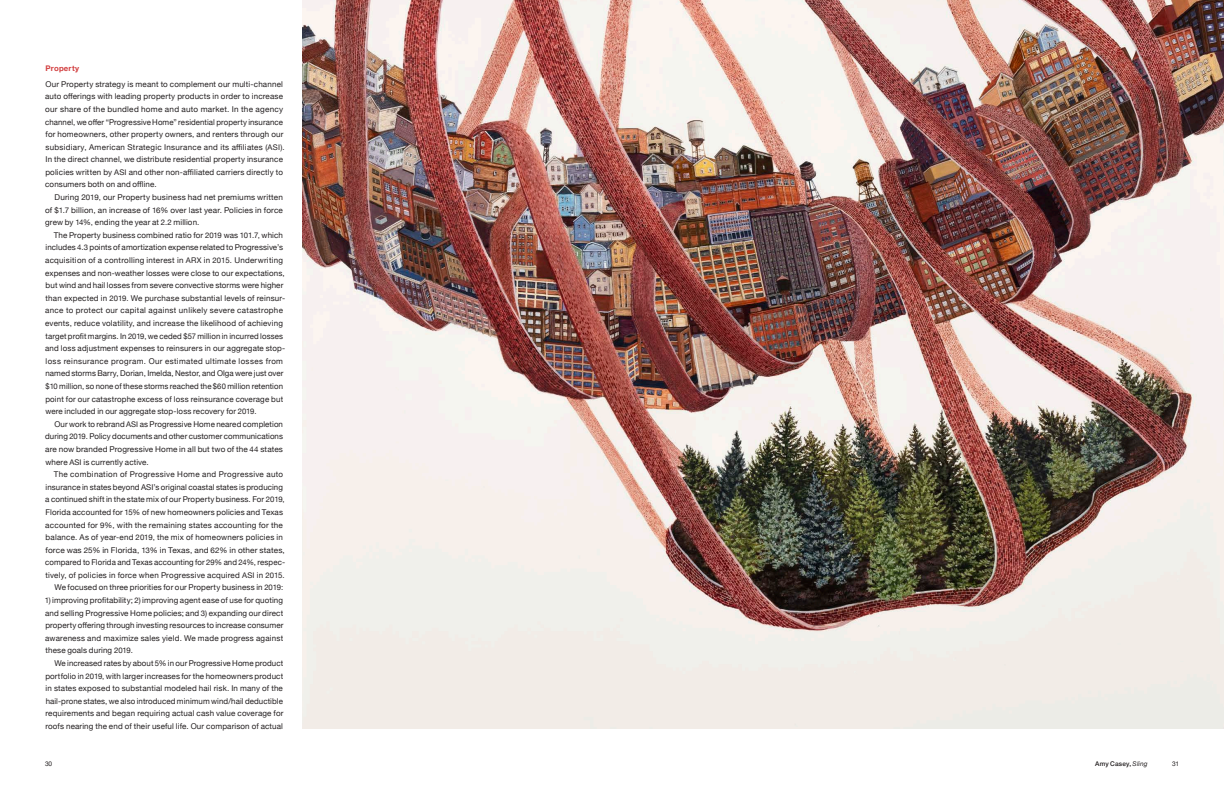
<style>
.page{position:relative;width:1224px;height:792px;background:#fff}
.page>*{position:absolute;margin:0;border:0;box-sizing:border-box;transform-origin:0 0}
._2019_Text{font:8px/12.6px "Helvetica Neue";letter-spacing:.02em;color:#231f20;text-align:justify}
._2019_Level_2_Head{font:700 7.8px "Helvetica Neue";letter-spacing:.025em;color:#d23f40}
._2019_Credits{font:500 6.5px "Helvetica Neue";letter-spacing:.025em;color:#231f20}
.t1{font:6.5px "Helvetica Neue";color:#231f20}
.s1{font-size:7.8px}
.s2{font-weight:400;font-style:italic}
</style>
<div class="page">
<img style="left:302px;top:0;width:922px;height:729px">
<p class="_2019_Level_2_Head" style="left:46px;top:62px;width:35px">Property</p>
<p class="_2019_Text" style="left:45px;top:78px;width:241px;text-align:left">Our Property strategy is meant to complement our multi-channel auto offerings with leading property products in order to increase our share of the bundled home and auto market. In the agency channel, we offer “Progressive Home” residential property insurance for homeowners, other property owners, and renters through our subsidiary, American Strategic Insurance and its affiliates <span class="s1">(ASI).<br></span>In the direct channel, we distribute residential property insurance policies written by <span class="s1">ASI</span> and other non-affiliated carriers directly to consumers both on and offline.</p>
<p class="_2019_Text" style="left:45px;top:191px;width:239px;text-indent:9px">During 2<span class="s1">019,</span> our Property business had net premiums written of <span class="s1">$1.7</span> billion, an increase of <span class="s1">16%</span> over last year. Policies in force grew by <span class="s1">14%,</span> ending the year at <span class="s1">2.2</span> million.</p>
<p class="_2019_Text" style="left:45px;top:229px;width:241px;text-align:left;text-indent:9px">The Property business combined ratio for <span class="s1">2019</span> was <span class="s1">101.7,</span> which includes <span class="s1">4.3</span> points of amortization expense related to Progressive’s acquisition of a controlling interest in <span class="s1">ARX</span> in <span class="s1">2015.</span> Underwriting expenses and non-weather losses were close to our expectations, but wind and hail losses from severe convective storms were higher than expected in <span class="s1">2019.</span> We purchase substantial levels of reinsur&shy;ance to protect our capital against unlikely severe catastrophe events, reduce volatility, and increase the likelihood of achieving target profit margins. In <span class="s1">2019,</span> we ceded <span class="s1">$57</span> million in incurred losses and loss adjustment expenses to reinsurers in our aggregate stop&shy;loss reinsurance program. Our estimated ultimate losses from named storms Barry, Dorian, Imelda, Nestor, and Olga were just over <span class="s1">$10</span> million, so none of these storms reached the <span class="s1">$60</span> million retention point for our catastrophe excess of loss reinsurance coverage but were included in our aggregate stop-loss recovery for <span class="s1">2019.</span></p>
<p class="_2019_Text" style="left:45px;top:418px;width:239px;text-indent:9px">Our work to rebrand <span class="s1">ASI</span> as Progressive Home neared completion during <span class="s1">2019.</span> Policy documents and other customer communications are now branded Progressive Home in all but two of the <span class="s1">44</span> states where <span class="s1">ASI</span> is currently active.</p>
<p class="_2019_Text" style="left:45px;top:468px;width:241px;text-align:left;text-indent:9px">The combination of Progressive Home and Progressive auto insurance in states beyond ASI’s original coastal states is producing a continued shift in the state mix of our Property business. For <span class="s1">2019, </span>Florida accounted for <span class="s1">15%</span> of new homeowners policies and Texas accounted for <span class="s1">9%,</span> with the remaining states accounting for the balance. As of year-end <span class="s1">2019,</span> the mix of homeowners policies in force was <span class="s1">25%</span> in Florida, <span class="s1">13%</span> in Texas, and <span class="s1">62%</span> in other states, compared to Florida and Texas accounting for <span class="s1">29%</span> and <span class="s1">24%</span>, respec&shy;tively, of policies in force when Progressive acquired <span class="s1">ASI</span> in <span class="s1">2015.</span></p>
<p class="_2019_Text" style="left:54px;top:582px;width:230px">We focused on three priorities for our Property business in <span class="s1">2019:</span></p>
<p class="_2019_Text" style="left:45px;top:594px;width:240px"><span class="s1">1)</span> improving profitability; <span class="s1">2)</span> improving agent ease of use for quoting and selling Progressive Home policies; and <span class="s1">3)</span> expanding our direct property offering through investing resources to increase consumer awareness and maximize sales yield. We made progress against these goals during <span class="s1">2019.</span></p>
<p class="_2019_Text" style="left:45px;top:657px;width:240px;text-indent:9px">We increased rates by about <span class="s1">5%</span> in our Progressive Home product portfolio in <span class="s1">2019,</span> with larger increases for the homeowners product in states exposed to substantial modeled hail risk. In many of the hail-prone states, we also introduced minimum wind/hail deductible requirements and began requiring actual cash value coverage for roofs nearing the end of their useful life. Our comparison of actual</p>
<p class="_2019_Credits" style="left:1095px;top:758px;width:54px">Amy Casey, <span class="s2">Sling</span></p>
<p class="t1" style="left:45px;top:759px;width:9px">30</p>
<p class="t1" style="left:1172px;top:759px;width:8px">31</p>
</div>
